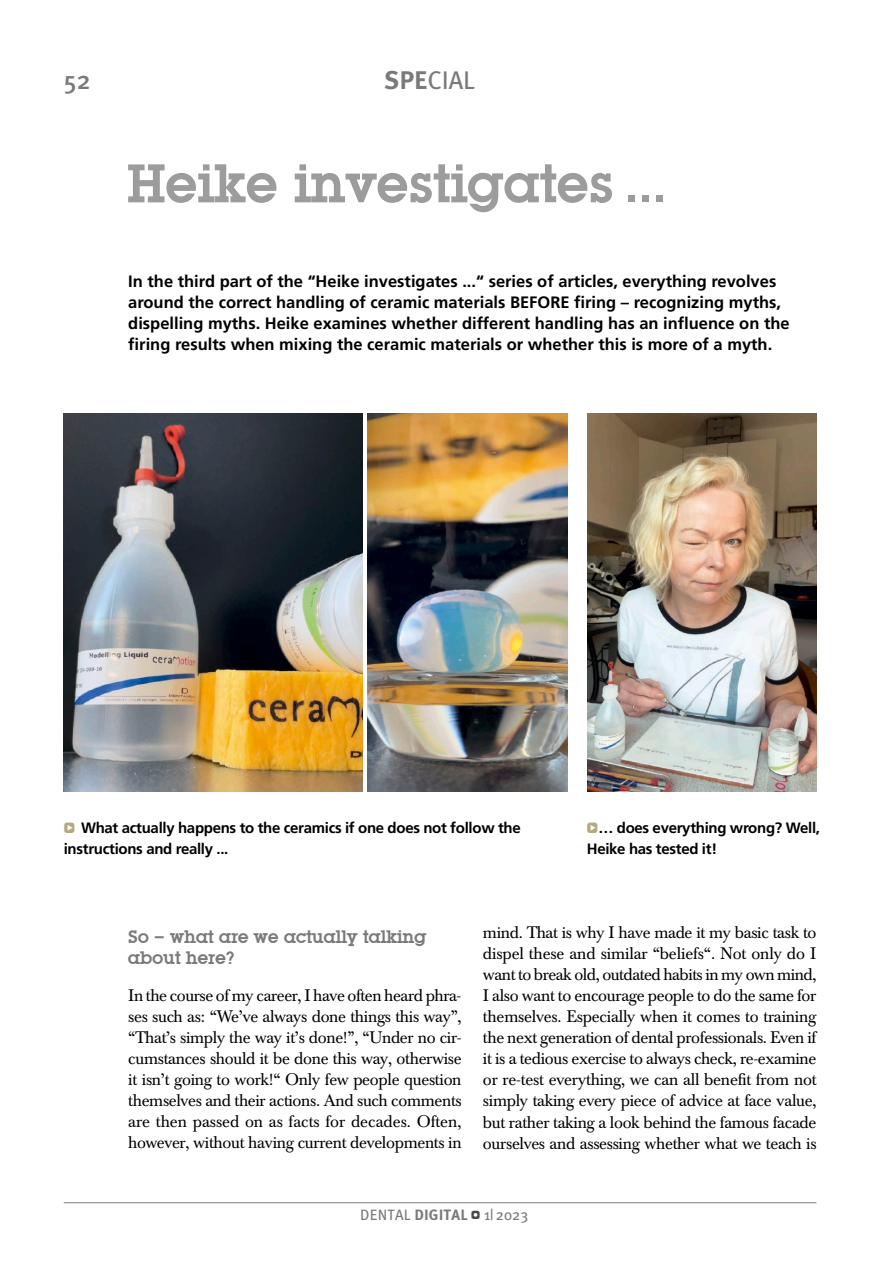
<style>
.page{position:relative;width:893px;height:1263px;background:#fff}
.page>*{position:absolute;margin:0;border:0;box-sizing:border-box;transform-origin:0 0}
.t1{font:700 54px "Lubiana";color:#9c9c9c}
.t2{font:25.5px "Meta Plus";color:#7a7a7a}
.t3{font:500 25.5px "Meta Plus";color:#7a7a7a}
.t4{font:700 18px/21px "Lubiana";color:#7a7a7a}
.t5{font:16.5px/21px "Baskerville BE";letter-spacing:-.02em;color:#000;text-align:justify}
.t6{font:700 16.5px/21px "Frutiger";color:#000}
.t7{font:700 15px/21px "Frutiger";letter-spacing:-.02em;color:#000}
.t8{font:15px "Meta Plus";letter-spacing:.01em;color:#7a7a7a}
.s1{font-weight:700}
.s2{font-family:"Click Bits Icon Pods";font-weight:400;color:#b5a97f}
.s3{font-family:"Click Bits Icon Pods";font-size:12px;color:#494948}
</style>
<div class="page">
<hr style="left:64px;top:1202px;width:752px;height:1px;background:#7a7a7a">
<img style="left:64px;top:413px;width:299px;height:378px">
<img style="left:367px;top:413px;width:200px;height:378px">
<img style="left:587px;top:413px;width:229px;height:378px">
<h2 class="t3" style="left:64px;top:66px;width:28px">52</h2>
<h2 class="t2" style="left:384px;top:66px;width:92px"><span class="s1">SPE</span>CIAL</h2>
<h1 class="t1" style="left:128px;top:153px;width:537px">Heike investigates ...</h1>
<p class="t6" style="left:128px;top:271px;width:663px">In the third part of the “Heike investigates ...“ series of articles, everything revolves around the correct handling of ceramic materials BEFORE firing – recognizing myths, dispelling myths. Heike examines whether different handling has an influence on the firing results when mixing the ceramic materials or whether this is more of a myth.</p>
<p class="t7" style="left:64px;top:818px;width:458px"><span class="s2">Q</span> What actually happens to the ceramics if one does not follow the instructions and really ...</p>
<p class="t7" style="left:587px;top:818px;width:235px"><span class="s2">Q</span>… does everything wrong? Well,<br>Heike has tested it!</p>
<p class="t4" style="left:128px;top:926px;width:300px">So – what are we actually talking about here?</p>
<p class="t5" style="left:128px;top:986px;width:335px">In the course of my career, I have often heard phra&shy;ses such as: “We’ve always done things this way”, “That’s simply the way it’s done!”, “Under no cir&shy;cumstances should it be done this way, otherwise it isn’t going to work!“ Only few people question themselves and their actions. And such comments are then passed on as facts for decades. Often, however, without having current developments in</p>
<p class="t5" style="left:483px;top:923px;width:335px">mind. That is why I have made it my basic task to dispel these and similar “beliefs“. Not only do I want to break old, outdated habits in my own mind, I also want to encourage people to do the same for themselves. Especially when it comes to training the next generation of dental professionals. Even if it is a tedious exercise to always check, re-examine or re-test everything, we can all benefit from not simply taking every piece of advice at face value, but rather taking a look behind the famous facade ourselves and assessing whether what we teach is</p>
<p class="t8" style="left:360px;top:1206px;width:170px">DENTAL <span class="s1">DIGITAL</span> <span class="s3">W</span> 1| 2023</p>
</div>
